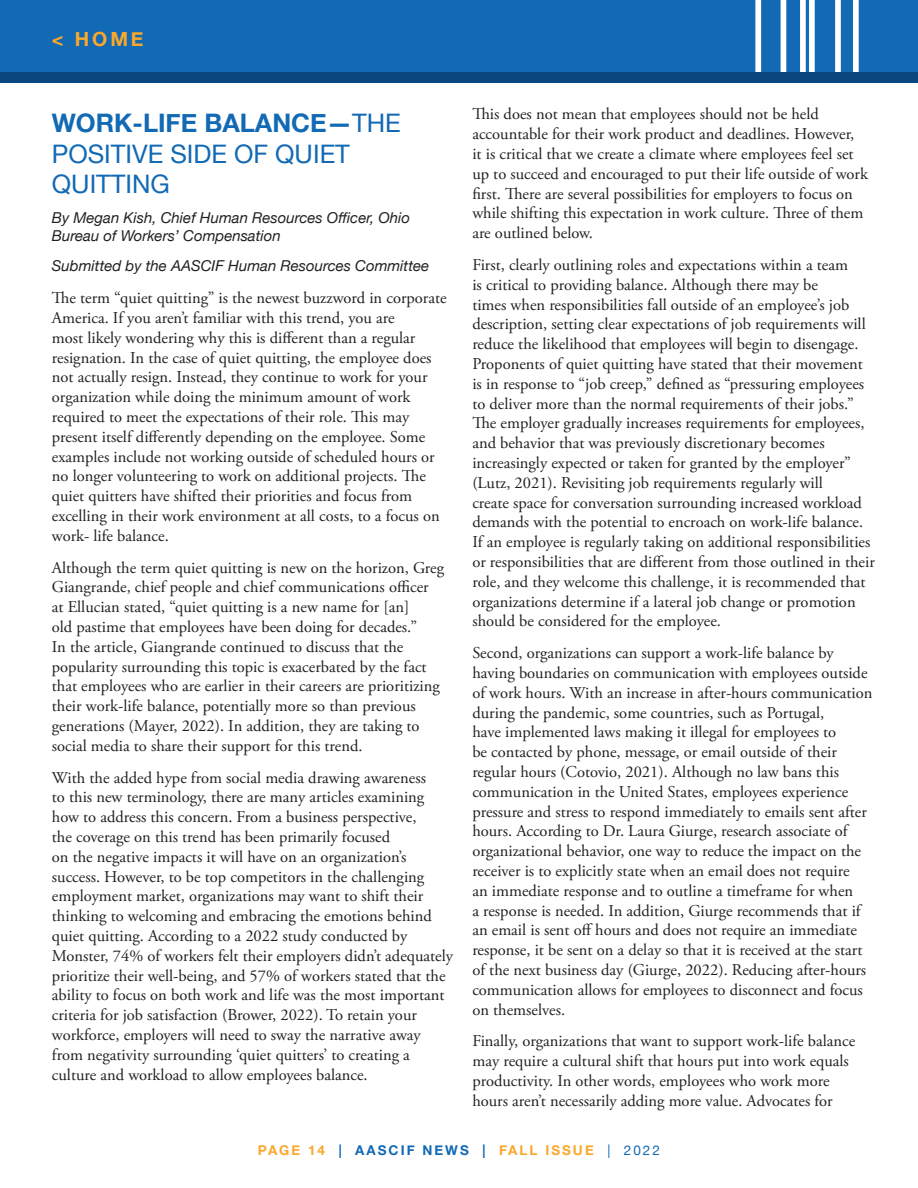
<style>
.page{position:relative;width:918px;height:1188px;background:#fff}
.page>*{position:absolute;margin:0;border:0;box-sizing:border-box;transform-origin:0 0}
.t1{font:25.5px/30.6px "Helvetica Neue";color:#1269b4}
.t2{font:700 19.5px "Helvetica Neue";color:#faa82c}
.t3{font:16.5px/19.8px "Adobe Garamond Pro";color:#231f20}
.t4{font:italic 15px/18px "Helvetica Neue";color:#231f20}
.t5{font:700 13.5px "Helvetica Neue";letter-spacing:.15em;color:#faa82c}
.s1{font-weight:700}
.s2{color:#1269b4}
.s3{font-weight:400;color:#1269b4}
</style>
<div class="page">
<div style="left:0;top:0;width:918px;height:73px;background:#1269b4"></div>
<div style="left:755px;top:0;width:6px;height:135px;background:#fff"></div>
<div style="left:781px;top:0;width:5px;height:135px;background:#fff"></div>
<div style="left:800px;top:0;width:6px;height:135px;background:#fff"></div>
<div style="left:809px;top:0;width:6px;height:135px;background:#fff"></div>
<div style="left:835px;top:0;width:6px;height:135px;background:#fff"></div>
<div style="left:853px;top:0;width:6px;height:135px;background:#fff"></div>
<div style="left:0;top:73px;width:918px;height:10px;background:#0a477f"></div>
<p class="t2" style="left:52px;top:24px;width:93px">&lt; HOME</p>
<h1 class="t1" style="left:52px;top:109px;width:350px"><span class="s1">WORK-LIFE BALANCE—</span>THE<br>POSITIVE SIDE OF QUIET<br>QUITTING</h1>
<p class="t4" style="left:52px;top:210px;width:360px">By Megan Kish, Chief Human Resources Officer, Ohio<br>Bureau of Workers’ Compensation</p>
<p class="t4" style="left:52px;top:258px;width:379px">Submitted by the AASCIF Human Resources Committee</p>
<p class="t3" style="left:52px;top:289px;width:396px">The term “quiet quitting” is the newest buzzword in corporate America. If you aren’t familiar with this trend, you are<br>most likely wondering why this is different than a regular resignation. In the case of quiet quitting, the employee does not actually resign. Instead, they continue to work for your organization while doing the minimum amount of work required to meet the expectations of their role. This may present itself differently depending on the employee. Some examples include not working outside of scheduled hours or no longer volunteering to work on additional projects. The quiet quitters have shifted their priorities and focus from excelling in their work environment at all costs, to a focus on work- life balance.</p>
<p class="t3" style="left:52px;top:558px;width:394px">Although the term quiet quitting is new on the horizon, Greg Giangrande, chief people and chief communications officer at Ellucian stated, “quiet quitting is a new name for [an]<br>old pastime that employees have been doing for decades.”<br>In the article, Giangrande continued to discuss that the popularity surrounding this topic is exacerbated by the fact that employees who are earlier in their careers are prioritizing their work-life balance, potentially more so than previous generations (Mayer, 2022). In addition, they are taking to social media to share their support for this trend.</p>
<p class="t3" style="left:52px;top:768px;width:403px">With the added hype from social media drawing awareness<br>to this new terminology, there are many articles examining how to address this concern. From a business perspective,<br>the coverage on this trend has been primarily focused<br>on the negative impacts it will have on an organization’s success. However, to be top competitors in the challenging employment market, organizations may want to shift their thinking to welcoming and embracing the emotions behind quiet quitting. According to a 2022 study conducted by Monster, 74% of workers felt their employers didn’t adequately prioritize their well-being, and 57% of workers stated that the ability to focus on both work and life was the most important criteria for job satisfaction (Brower, 2022). To retain your workforce, employers will need to sway the narrative away from negativity surrounding ‘quiet quitters’ to creating a culture and workload to allow employees balance.</p>
<p class="t3" style="left:472px;top:105px;width:397px">This does not mean that employees should not be held accountable for their work product and deadlines. However,<br>it is critical that we create a climate where employees feel set up to succeed and encouraged to put their life outside of work first. There are several possibilities for employers to focus on while shifting this expectation in work culture. Three of them are outlined below.</p>
<p class="t3" style="left:472px;top:255px;width:404px">First, clearly outlining roles and expectations within a team<br>is critical to providing balance. Although there may be<br>times when responsibilities fall outside of an employee’s job description, setting clear expectations of job requirements will reduce the likelihood that employees will begin to disengage.<br>Proponents of quiet quitting have stated that their movement is in response to “job creep,” defined as “pressuring employees to deliver more than the normal requirements of their jobs.” The employer gradually increases requirements for employees, and behavior that was previously discretionary becomes increasingly expected or taken for granted by the employer” (Lutz, 2021). Revisiting job requirements regularly will<br>create space for conversation surrounding increased workload demands with the potential to encroach on work-life balance.<br>If an employee is regularly taking on additional responsibilities or responsibilities that are different from those outlined in their role, and they welcome this challenge, it is recommended that organizations determine if a lateral job change or promotion should be considered for the employee.</p>
<p class="t3" style="left:472px;top:644px;width:402px">Second, organizations can support a work-life balance by having boundaries on communication with employees outside of work hours. With an increase in after-hours communication during the pandemic, some countries, such as Portugal,<br>have implemented laws making it illegal for employees to<br>be contacted by phone, message, or email outside of their regular hours (Cotovio, 2021). Although no law bans this communication in the United States, employees experience pressure and stress to respond immediately to emails sent after hours. According to Dr. Laura Giurge, research associate of organizational behavior, one way to reduce the impact on the receiver is to explicitly state when an email does not require<br>an immediate response and to outline a timeframe for when<br>a response is needed. In addition, Giurge recommends that if an email is sent off hours and does not require an immediate response, it be sent on a delay so that it is received at the start of the next business day (Giurge, 2022). Reducing after-hours communication allows for employees to disconnect and focus on themselves.</p>
<p class="t3" style="left:472px;top:1032px;width:384px">Finally, organizations that want to support work-life balance may require a cultural shift that hours put into work equals productivity. In other words, employees who work more hours aren’t necessarily adding more value. Advocates for</p>
<p class="t5" style="left:258px;top:1140px;width:404px">PAGE 14 <span class="s2">| AASCIF NEWS |</span> FALL ISSUE <span class="s3">| 2022</span></p>
</div>
